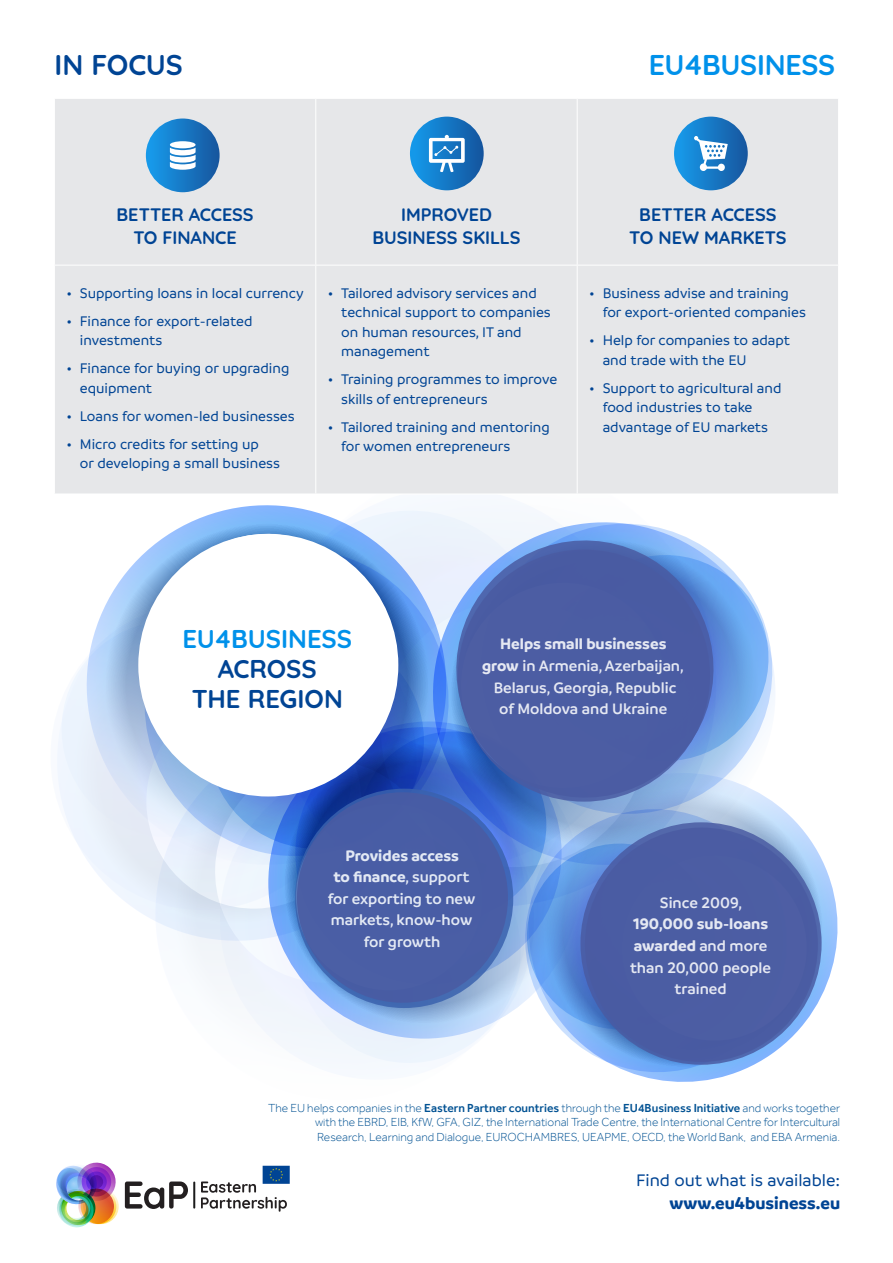
<style>
.page{position:relative;width:893px;height:1263px;background:#fff}
.page>*{position:absolute;margin:0;border:0;box-sizing:border-box;transform-origin:0 0}
.big_title{font:700 28.5px "Quicksand";letter-spacing:-.01em;color:#0091ea}
.big_title-2{font:700 28.5px "Quicksand";letter-spacing:-.005em;color:#004494}
.big_title-3{font:700 25.65px "Quicksand";letter-spacing:-.005em;color:#004494}
.big_title-4{font:700 25.65px "Quicksand";letter-spacing:-.005em;color:#0091ea}
.TITLE_-_body{font:700 18px/22.5px "Quicksand";letter-spacing:-.005em;color:#004494;text-align:center}
.texte_fin{font:500 18px "Branding";color:#004494}
.texte_fin-2{font:700 18px "Branding";color:#004494}
.t1{font:600 16.2px/21.6px "Branding";color:#fff;text-align:center}
.t2{font:500 15px/19.5px "Branding";color:#004494}
.t3{font:300 12px "Effra";color:#025293}
.s1{font-weight:700}
.s2{font-weight:500}
</style>
<div class="page">
<svg style="left:186px;top:943px;width:31px;height:42px"></svg>
<div style="left:217px;top:943px;width:78px;height:110px;background:#f5f7fc"></div>
<svg style="left:295px;top:1039px;width:183px;height:25px;fill:#f2f7fc"></svg>
<svg style="left:805px;top:833px;width:33px;height:189px"></svg>
<svg style="left:574px;top:826px;width:231px;height:256px"></svg>
<svg style="left:570px;top:909px;width:59px;height:133px;background:#5b8ed7"></svg>
<svg style="left:754px;top:819px;width:45px;height:53px"></svg>
<svg style="left:719px;top:775px;width:74px;height:59px"></svg>
<svg style="left:731px;top:569px;width:44px;height:206px"></svg>
<svg style="left:268px;top:909px;width:312px;height:130px"></svg>
<svg style="left:295px;top:721px;width:267px;height:264px"></svg>
<svg style="left:121px;top:505px;width:139px;height:74px"></svg>
<svg style="left:124px;top:529px;width:136px;height:50px"></svg>
<svg style="left:108px;top:579px;width:196px;height:364px"></svg>
<svg style="left:57px;top:601px;width:239px;height:311px"></svg>
<svg style="left:60px;top:620px;width:200px;height:218px;background:#c8daf2"></svg>
<svg style="left:268px;top:815px;width:451px;height:94px;background:#6d9fe4"></svg>
<svg style="left:260px;top:505px;width:381px;height:366px"></svg>
<svg style="left:275px;top:509px;width:271px;height:271px;background:#7ea4e2"></svg>
<svg style="left:295px;top:789px;width:218px;height:219px;background:#4068b3"></svg>
<svg style="left:580px;top:822px;width:242px;height:243px;background:#5169af"></svg>
<svg style="left:439px;top:523px;width:292px;height:292px;background:#83a8e3"></svg>
<div style="left:55px;top:99px;width:783px;height:395px;background:#e6e7e9"></div>
<hr style="left:315px;top:99px;width:1px;height:166px;background:#fff">
<hr style="left:577px;top:99px;width:1px;height:166px;background:#fff">
<hr style="left:54px;top:265px;width:262px;height:1px;background:#fff">
<hr style="left:316px;top:265px;width:261px;height:1px;background:#fff">
<hr style="left:315px;top:265px;width:1px;height:229px;background:#fff">
<hr style="left:577px;top:265px;width:262px;height:1px;background:#fff">
<hr style="left:577px;top:265px;width:1px;height:229px;background:#fff">
<div style="left:146px;top:118px;width:74px;height:74px;background:linear-gradient(to right,#169ced,#1f5ba1);border-radius:50%"></div>
<svg style="left:410px;top:117px;width:74px;height:73px;background:#1679c5"></svg>
<div style="left:674px;top:117px;width:74px;height:73px;background:linear-gradient(to right,#159bed,#1c5aa1);border-radius:50%"></div>
<svg style="left:429px;top:135px;width:36px;height:37px"></svg>
<svg style="left:694px;top:136px;width:34px;height:35px"></svg>
<div style="left:170px;top:141px;width:26px;height:7px;background:#fff;border-radius:50%"></div>
<svg style="left:170px;top:148px;width:26px;height:22px"></svg>
<svg style="left:125px;top:1181px;width:63px;height:28px"></svg>
<img style="left:56px;top:1162px;width:62px;height:66px">
<hr style="left:193px;top:1181px;width:2px;height:27px;background:#1c1c1c">
<div style="left:263px;top:1166px;width:27px;height:18px;background:#004494"></div>
<svg style="left:201px;top:1168px;width:86px;height:44px"></svg>
<div style="left:138px;top:534px;width:260px;height:262px;background:#fff;border-radius:50%"></div>
<div style="left:458px;top:549px;width:252px;height:253px;background:#4a5ba2;border-radius:50%"></div>
<div style="left:585px;top:827px;width:233px;height:235px;background:#4a5ba2;border-radius:50%"></div>
<div style="left:297px;top:792px;width:211px;height:211px;background:#4a5ba2;border-radius:50%"></div>
<p class="big_title-2" style="left:55px;top:42px;width:130px">IN FOCUS</p>
<p class="big_title" style="left:649px;top:42px;width:188px">EU4BUSINESS</p>
<p class="TITLE_-_body" style="left:116px;top:202px;width:139px">BETTER ACCESS<br>TO FINANCE</p>
<p class="TITLE_-_body" style="left:372px;top:202px;width:150px">IMPROVED<br>BUSINESS SKILLS</p>
<p class="TITLE_-_body" style="left:629px;top:202px;width:159px">BETTER ACCESS<br>TO NEW MARKETS</p>
<p class="t2" style="left:66px;top:283px;width:239px">• Supporting loans in local currency</p>
<p class="t2" style="left:80px;top:311px;width:174px;text-indent:-14px">• Finance for export-related investments</p>
<p class="t2" style="left:80px;top:359px;width:211px;text-indent:-14px">• Finance for buying or upgrading equipment</p>
<p class="t2" style="left:66px;top:406px;width:230px">• Loans for women-led businesses</p>
<p class="t2" style="left:80px;top:434px;width:202px;text-indent:-14px">• Micro credits for setting up<br>or developing a small business</p>
<p class="t2" style="left:341px;top:283px;width:211px;text-indent:-14px">• Tailored advisory services and technical support to companies on human resources, IT and management</p>
<p class="t2" style="left:341px;top:370px;width:217px;text-indent:-14px">• Training programmes to improve skills of entrepreneurs</p>
<p class="t2" style="left:341px;top:417px;width:210px;text-indent:-14px">• Tailored training and mentoring for women entrepreneurs</p>
<p class="t2" style="left:603px;top:283px;width:205px;text-indent:-14px">• Business advise and training for export-oriented companies</p>
<p class="t2" style="left:603px;top:331px;width:189px;text-indent:-14px">• Help for companies to adapt and trade with the EU</p>
<p class="t2" style="left:603px;top:378px;width:180px;text-indent:-14px">• Support to agricultural and food industries to take advantage of EU markets</p>
<p class="big_title-4" style="left:183px;top:618px;width:171px">EU4BUSINESS</p>
<p class="big_title-3" style="left:218px;top:648px;width:100px">ACROSS</p>
<p class="big_title-3" style="left:192px;top:677px;width:153px">THE REGION</p>
<p class="t1" style="left:482px;top:633px;width:203px"><span class="s1">Helps small businesses grow</span> in Armenia, Azerbaijan,<br>Belarus, Georgia, Republic<br>of Moldova and Ukraine</p>
<p class="t1" style="left:328px;top:844px;width:149px"><span class="s1">Provides access<br>to finance</span>, support for exporting to new markets, know-how for growth</p>
<p class="t1" style="left:660px;top:892px;width:84px">Since 2009,</p>
<p class="t1" style="left:630px;top:913px;width:143px"><span class="s1">190,000 sub-loans awarded</span> and more than 20,000 people trained</p>
<p class="t3" style="left:268px;top:1101px;width:573px">The EU helps companies in the <span class="s2">Eastern Partner countries</span> through the <span class="s2">EU4Business Initiative</span> and works together</p>
<p class="t3" style="left:315px;top:1115px;width:527px">with the EBRD, EIB, KfW, GFA, GIZ, the International Trade Centre, the International Centre for Intercultural</p>
<p class="t3" style="left:317px;top:1130px;width:525px">Research, Learning and Dialogue, EUROCHAMBRES, UEAPME, OECD, the World Bank, and EBA Armenia.</p>
<p class="texte_fin" style="left:636px;top:1171px;width:205px">Find out what is available:</p>
<p class="texte_fin-2" style="left:670px;top:1192px;width:172px">www.eu4business.eu</p>
</div>
